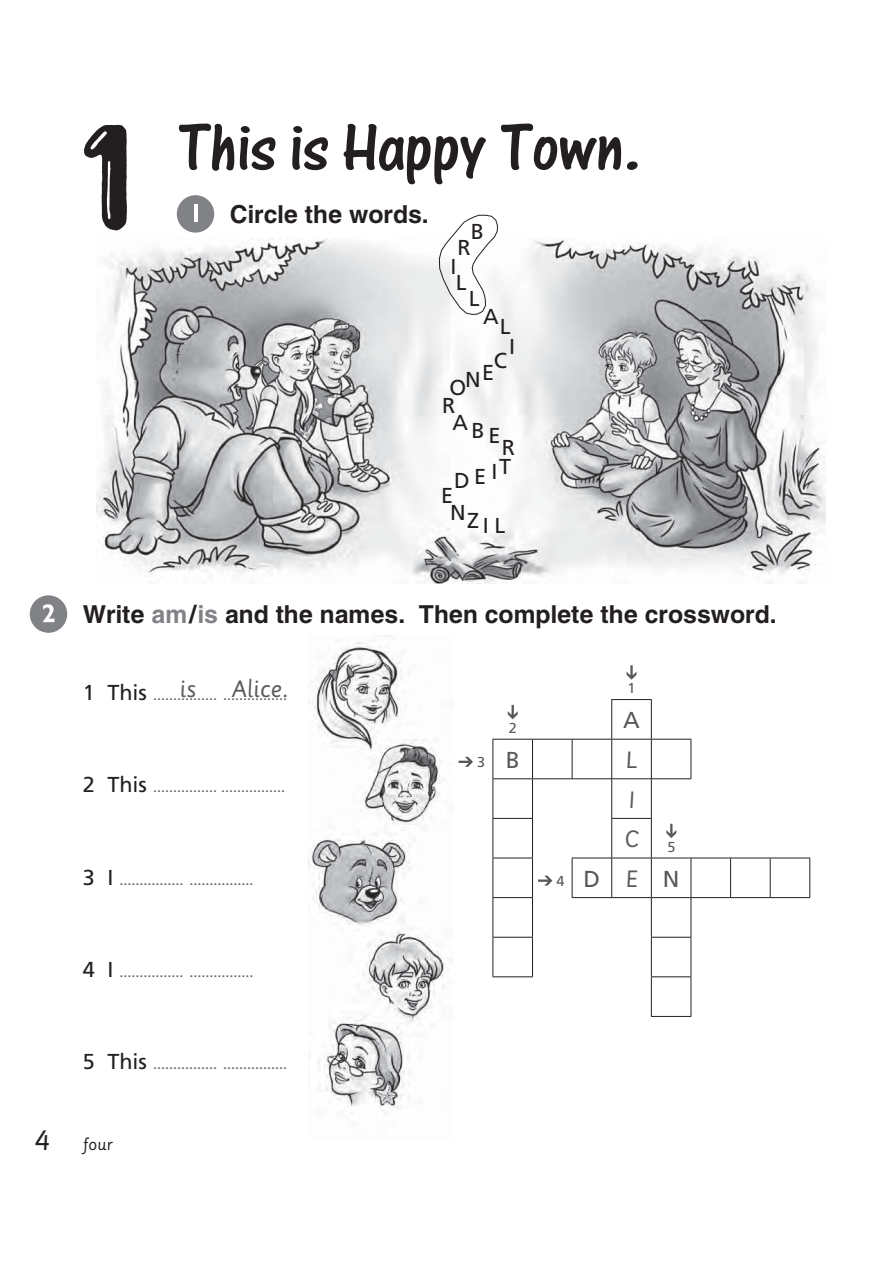
<style>
.page{position:relative;width:893px;height:1263px;background:#fff}
.page>*{position:absolute;margin:0;border:0;box-sizing:border-box;transform-origin:0 0}
.t1{font:69.15px "One Stroke Infant";color:#231f20}
.t2{font:700 24.45px "Helios";color:#231f20}
.t3{font:23.1px/39.6px "Sassoon Primary";color:#58595b}
.t4{font:23.1px "Frutig Infant";color:#58595b}
.t5{font:21.6px/19.6px "Frutig Infant";letter-spacing:.09em;color:#231f20;text-align:center}
.t6{font:15.9px "Sassoon Primary";color:#231f20}
.t7{font:14.4px "Frutig Infant";color:#58595b}
.s1{color:#808285}
.s2{font-size:21.6px;color:#231f20}
.s3{font-size:27.3px}
.s4{font-size:23.1px}
.s5{font-size:14.4px}
.s6{font-family:"Sassoon Primary"}
</style>
<div class="page">
<img style="left:309px;top:636px;width:144px;height:478px">
<img style="left:96px;top:238px;width:730px;height:345px">
<div style="left:177px;top:195px;width:37px;height:38px;background:#808285;border-radius:50%"></div>
<hr style="left:194px;top:204px;width:3px;height:18px;background:#fff">
<div style="left:30px;top:595px;width:37px;height:38px;background:#808285;border-radius:50%"></div>
<svg style="left:43px;top:604px;width:11px;height:18px"></svg>
<img style="left:84px;top:124px;width:43px;height:107px">
<hr style="left:611px;top:699px;width:41px;height:1px;background:#231f20">
<hr style="left:611px;top:700px;width:1px;height:39px;background:#231f20">
<hr style="left:651px;top:700px;width:1px;height:39px;background:#231f20">
<hr style="left:611px;top:779px;width:1px;height:39px;background:#231f20">
<hr style="left:651px;top:779px;width:1px;height:39px;background:#231f20">
<hr style="left:611px;top:818px;width:41px;height:1px;background:#231f20">
<hr style="left:611px;top:819px;width:1px;height:39px;background:#231f20">
<hr style="left:651px;top:819px;width:1px;height:39px;background:#231f20">
<hr style="left:532px;top:739px;width:80px;height:1px;background:#231f20">
<hr style="left:572px;top:740px;width:1px;height:38px;background:#231f20">
<hr style="left:612px;top:739px;width:39px;height:1px;background:#231f20">
<hr style="left:611px;top:740px;width:1px;height:38px;background:#231f20">
<hr style="left:651px;top:739px;width:40px;height:1px;background:#231f20">
<hr style="left:651px;top:740px;width:1px;height:38px;background:#231f20">
<hr style="left:690px;top:740px;width:1px;height:38px;background:#231f20">
<hr style="left:532px;top:778px;width:159px;height:1px;background:#231f20">
<hr style="left:492px;top:739px;width:40px;height:1px;background:#231f20">
<hr style="left:492px;top:740px;width:1px;height:38px;background:#231f20">
<hr style="left:532px;top:740px;width:1px;height:38px;background:#231f20">
<hr style="left:492px;top:778px;width:40px;height:1px;background:#231f20">
<hr style="left:492px;top:779px;width:1px;height:39px;background:#231f20">
<hr style="left:532px;top:779px;width:1px;height:39px;background:#231f20">
<hr style="left:492px;top:818px;width:41px;height:1px;background:#231f20">
<hr style="left:492px;top:819px;width:1px;height:39px;background:#231f20">
<hr style="left:532px;top:819px;width:1px;height:39px;background:#231f20">
<hr style="left:492px;top:858px;width:41px;height:1px;background:#231f20">
<hr style="left:492px;top:858px;width:1px;height:39px;background:#231f20">
<hr style="left:532px;top:858px;width:1px;height:39px;background:#231f20">
<hr style="left:492px;top:897px;width:41px;height:1px;background:#231f20">
<hr style="left:492px;top:898px;width:1px;height:39px;background:#231f20">
<hr style="left:532px;top:898px;width:1px;height:39px;background:#231f20">
<hr style="left:492px;top:937px;width:41px;height:1px;background:#231f20">
<hr style="left:492px;top:938px;width:1px;height:38px;background:#231f20">
<hr style="left:532px;top:938px;width:1px;height:38px;background:#231f20">
<hr style="left:492px;top:976px;width:41px;height:1px;background:#231f20">
<hr style="left:572px;top:858px;width:40px;height:1px;background:#231f20">
<hr style="left:572px;top:858px;width:1px;height:39px;background:#231f20">
<hr style="left:612px;top:858px;width:39px;height:1px;background:#231f20">
<hr style="left:611px;top:858px;width:1px;height:39px;background:#231f20">
<hr style="left:691px;top:858px;width:79px;height:1px;background:#231f20">
<hr style="left:730px;top:858px;width:1px;height:39px;background:#231f20">
<hr style="left:770px;top:858px;width:40px;height:1px;background:#231f20">
<hr style="left:770px;top:858px;width:1px;height:39px;background:#231f20">
<hr style="left:809px;top:858px;width:1px;height:39px;background:#231f20">
<hr style="left:572px;top:897px;width:79px;height:1px;background:#231f20">
<hr style="left:691px;top:897px;width:119px;height:1px;background:#231f20">
<hr style="left:651px;top:858px;width:40px;height:1px;background:#231f20">
<hr style="left:651px;top:858px;width:1px;height:39px;background:#231f20">
<hr style="left:690px;top:858px;width:1px;height:39px;background:#231f20">
<hr style="left:651px;top:897px;width:40px;height:1px;background:#231f20">
<hr style="left:651px;top:898px;width:1px;height:39px;background:#231f20">
<hr style="left:690px;top:898px;width:1px;height:39px;background:#231f20">
<hr style="left:651px;top:937px;width:40px;height:1px;background:#231f20">
<hr style="left:651px;top:938px;width:1px;height:38px;background:#231f20">
<hr style="left:690px;top:938px;width:1px;height:38px;background:#231f20">
<hr style="left:651px;top:976px;width:40px;height:1px;background:#231f20">
<hr style="left:651px;top:977px;width:1px;height:39px;background:#231f20">
<hr style="left:690px;top:977px;width:1px;height:39px;background:#231f20">
<hr style="left:651px;top:1016px;width:40px;height:1px;background:#231f20">
<svg style="left:626px;top:665px;width:10px;height:15px"></svg>
<svg style="left:508px;top:705px;width:10px;height:14px"></svg>
<svg style="left:459px;top:757px;width:14px;height:10px"></svg>
<svg style="left:666px;top:824px;width:10px;height:14px"></svg>
<svg style="left:538px;top:876px;width:14px;height:10px"></svg>
<svg style="left:439px;top:215px;width:59px;height:100px"></svg>
<h1 class="t1" style="left:177px;top:108px;width:465px">This is Happy Town.</h1>
<h2 class="t2" style="left:230px;top:200px;width:200px">Circle the words.</h2>
<h3 class="t5" style="left:471px;top:224px;width:15px">B</h3>
<h3 class="t5" style="left:458px;top:239px;width:15px">R</h3>
<h3 class="t5" style="left:450px;top:258px;width:8px">I</h3>
<h3 class="t5" style="left:456px;top:274px;width:12px">L</h3>
<h3 class="t5" style="left:469px;top:290px;width:12px">L</h3>
<h3 class="t5" style="left:483px;top:308px;width:17px">A</h3>
<h3 class="t5" style="left:500px;top:318px;width:17px">L<br>I</h3>
<h3 class="t5" style="left:465px;top:354px;width:43px;line-height:15.6px;text-align:left;text-indent:28px">C<br>NE</h3>
<h3 class="t5" style="left:442px;top:380px;width:25px;line-height:18.1px">O<br>R</h3>
<h3 class="t5" style="left:452px;top:422px;width:49px">ABE</h3>
<h3 class="t5" style="left:491px;top:438px;width:25px;line-height:21.5px">R<br>IT</h3>
<h3 class="t5" style="left:454px;top:470px;width:33px">DE</h3>
<h3 class="t5" style="left:450px;top:484px;width:57px;line-height:26.8px;text-align:left;text-indent:-9px">E<br>NZIL</h3>
<h2 class="t2" style="left:83px;top:601px;width:695px">Write <span class="s1">am</span>/<span class="s1">is</span> and the names. Then complete the crossword.</h2>
<h3 class="t5" style="left:83px;top:684px;width:66px">1 This</h3>
<h3 class="t3" style="left:180px;top:671px;width:18px">is</h3>
<h3 class="t3" style="left:231px;top:671px;width:59px">Alice.</h3>
<p class="t7" style="left:153px;top:689px;width:136px">................ ................</p>
<p class="t7" style="left:83px;top:782px;width:204px"><span class="s2">2 This</span> ................ ................</p>
<p class="t7" style="left:83px;top:874px;width:172px"><span class="s2">3 I</span> ................ ................</p>
<p class="t7" style="left:83px;top:966px;width:172px"><span class="s2">4 I</span> ................ ................</p>
<p class="t7" style="left:83px;top:1058px;width:206px"><span class="s2">5 This</span> ................ ................</p>
<p class="t6" style="left:34px;top:1137px;width:81px"><span class="s3">4</span> four</p>
<p class="t7" style="left:627px;top:683px;width:10px">1</p>
<p class="t7" style="left:509px;top:722px;width:10px">2</p>
<h3 class="t4" style="left:623px;top:711px;width:18px">A</h3>
<p class="t7" style="left:477px;top:757px;width:44px">3 <span class="s4">B</span></p>
<h3 class="t3" style="left:624px;top:742px;width:53px">L<br>I<br>C <sub>5</sub></h3>
<h3 class="t4" style="left:556px;top:870px;width:124px"><span class="s5">4</span> D<span class="s6">E</span>N</h3>
</div>
